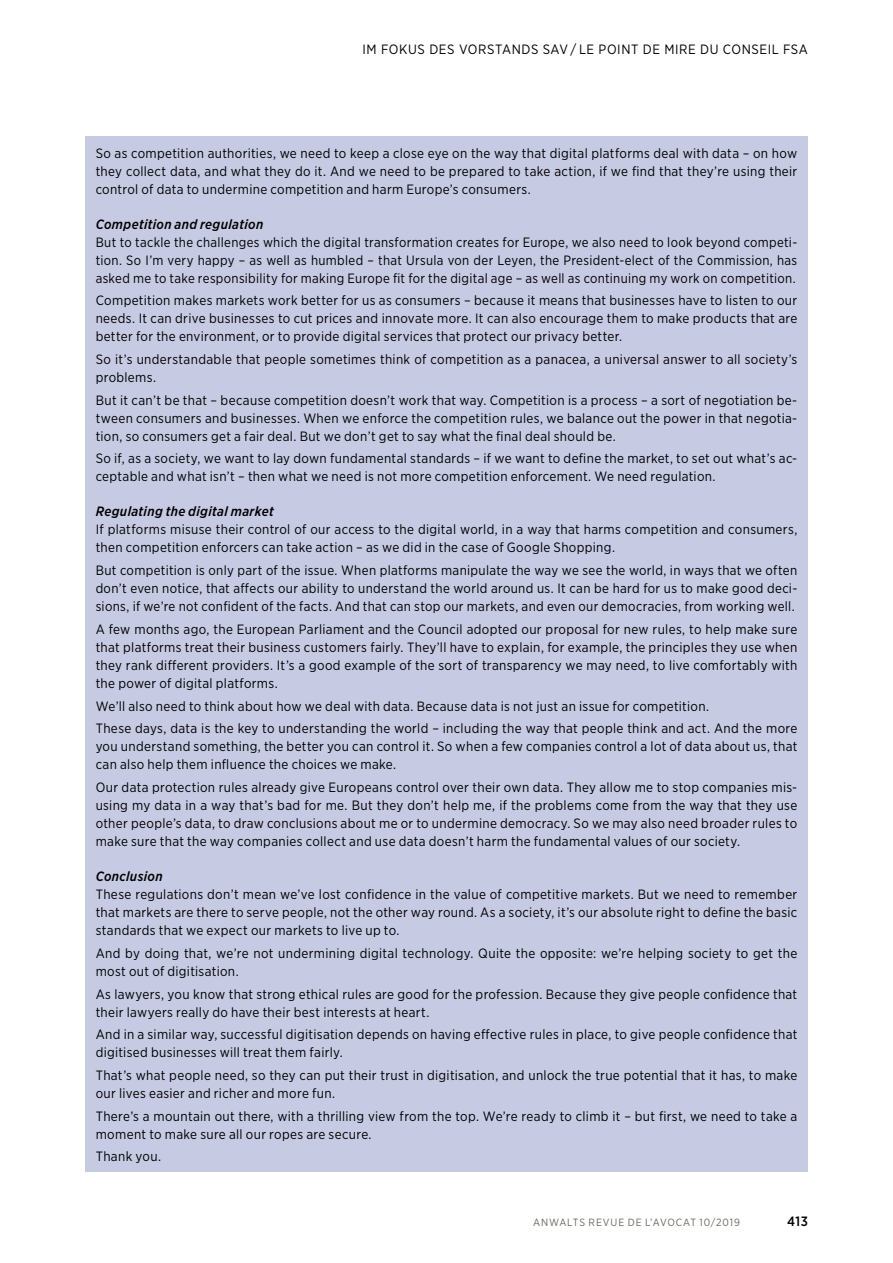
<style>
.page{position:relative;width:893px;height:1263px;background:#fff}
.page>*{position:absolute;margin:0;border:0;box-sizing:border-box;transform-origin:0 0}
.t1{font:13.5px/18px "Gotham Narrow";letter-spacing:.025em;color:#000}
.t2{font:italic 500 13.5px "Gotham Narrow";letter-spacing:.025em;color:#000}
.t3{font:13.5px "Gotham Narrow";letter-spacing:.045em;color:#000}
.t4{font:500 13.5px "Gotham Narrow";color:#000}
.t5{font:10.5px "Gotham Narrow";letter-spacing:.085em;color:#6d6a63}
</style>
<div class="page">
<div style="left:85px;top:136px;width:723px;height:1036px;background:#c7cae3"></div>
<p class="t3" style="left:363px;top:41px;width:447px">IM FOKUS DES VORSTANDS SAV / LE POINT DE MIRE DU CONSEIL FSA</p>
<p class="t1" style="left:96px;top:143px;width:703px;text-align:justify">So as competition authorities, we need to keep a close eye on the way that digital platforms deal with data – on how they collect data, and what they do it. And we need to be prepared to take action, if we find that they’re using their control of data to undermine competition and harm Europe’s consumers.</p>
<p class="t2" style="left:96px;top:215px;width:169px">Competition and regulation</p>
<p class="t1" style="left:96px;top:233px;width:703px;text-align:justify">But to tackle the challenges which the digital transformation creates for Europe, we also need to look beyond competi&shy;tion. So I’m very happy – as well as humbled – that Ursula von der Leyen, the President-elect of the Commission, has asked me to take responsibility for making Europe fit for the digital age – as well as continuing my work on competition.</p>
<p class="t1" style="left:96px;top:291px;width:703px;text-align:justify">Competition makes markets work better for us as consumers – because it means that businesses have to listen to our needs. It can drive businesses to cut prices and innovate more. It can also encourage them to make products that are better for the environment, or to provide digital services that protect our privacy better.</p>
<p class="t1" style="left:96px;top:350px;width:703px">So it’s understandable that people sometimes think of competition as a panacea, a universal answer to all society’s problems.</p>
<p class="t1" style="left:96px;top:391px;width:703px;text-align:justify">But it can’t be that – because competition doesn’t work that way. Competition is a process – a sort of negotiation be&shy;tween consumers and businesses. When we enforce the competition rules, we balance out the power in that negotia&shy;tion, so consumers get a fair deal. But we don’t get to say what the final deal should be.</p>
<p class="t1" style="left:96px;top:449px;width:703px">So if, as a society, we want to lay down fundamental standards – if we want to define the market, to set out what’s ac&shy;ceptable and what isn’t – then what we need is not more competition enforcement. We need regulation.</p>
<p class="t2" style="left:96px;top:503px;width:180px">Regulating the digital market</p>
<p class="t1" style="left:96px;top:520px;width:703px">If platforms misuse their control of our access to the digital world, in a way that harms competition and consumers, then competition enforcers can take action – as we did in the case of Google Shopping.</p>
<p class="t1" style="left:96px;top:561px;width:703px;text-align:justify">But competition is only part of the issue. When platforms manipulate the way we see the world, in ways that we often don’t even notice, that affects our ability to understand the world around us. It can be hard for us to make good deci&shy;sions, if we’re not confident of the facts. And that can stop our markets, and even our democracies, from working well.</p>
<p class="t1" style="left:96px;top:620px;width:703px;text-align:justify">A few months ago, the European Parliament and the Council adopted our proposal for new rules, to help make sure that platforms treat their business customers fairly. They’ll have to explain, for example, the principles they use when they rank different providers. It’s a good example of the sort of transparency we may need, to live comfortably with the power of digital platforms.</p>
<p class="t1" style="left:96px;top:694px;width:703px;line-height:22.6px">We’ll also need to think about how we deal with data. Because data is not just an issue for competition.<br>These days, data is the key to understanding the world – including the way that people think and act. And the more</p>
<p class="t1" style="left:96px;top:737px;width:703px">you understand something, the better you can control it. So when a few companies control a lot of data about us, that can also help them influence the choices we make.</p>
<p class="t1" style="left:96px;top:778px;width:703px;text-align:justify">Our data protection rules already give Europeans control over their own data. They allow me to stop companies mis&shy;using my data in a way that’s bad for me. But they don’t help me, if the problems come from the way that they use other people’s data, to draw conclusions about me or to undermine democracy. So we may also need broader rules to make sure that the way companies collect and use data doesn’t harm the fundamental values of our society.</p>
<p class="t2" style="left:96px;top:868px;width:69px">Conclusion</p>
<p class="t1" style="left:96px;top:885px;width:703px;text-align:justify">These regulations don’t mean we’ve lost confidence in the value of competitive markets. But we need to remember that markets are there to serve people, not the other way round. As a society, it’s our absolute right to define the basic standards that we expect our markets to live up to.</p>
<p class="t1" style="left:96px;top:944px;width:703px">And by doing that, we’re not undermining digital technology. Quite the opposite: we’re helping society to get the most out of digitisation.</p>
<p class="t1" style="left:96px;top:984px;width:703px">As lawyers, you know that strong ethical rules are good for the profession. Because they give people confidence that their lawyers really do have their best interests at heart.</p>
<p class="t1" style="left:96px;top:1025px;width:703px">And in a similar way, successful digitisation depends on having effective rules in place, to give people confidence that digitised businesses will treat them fairly.</p>
<p class="t1" style="left:96px;top:1066px;width:703px">That’s what people need, so they can put their trust in digitisation, and unlock the true potential that it has, to make our lives easier and richer and more fun.</p>
<p class="t1" style="left:96px;top:1107px;width:703px">There’s a mountain out there, with a thrilling view from the top. We’re ready to climb it – but first, we need to take a moment to make sure all our ropes are secure.</p>
<p class="t1" style="left:96px;top:1147px;width:67px">Thank you.</p>
<p class="t5" style="left:533px;top:1216px;width:208px">ANWALTS REVUE DE L’AVOCAT 10/2019</p>
<p class="t4" style="left:787px;top:1213px;width:22px">413</p>
</div>
